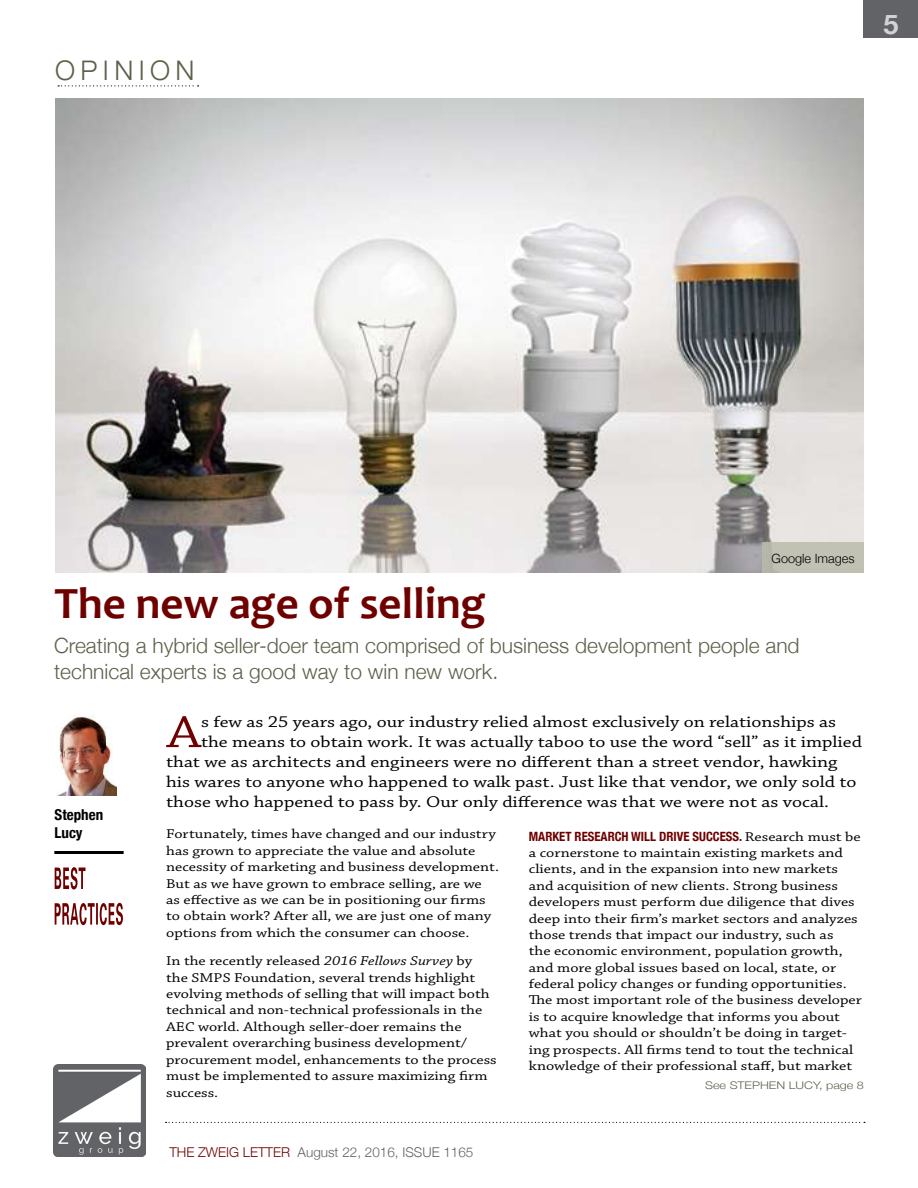
<style>
.page{position:relative;width:918px;height:1188px;background:#fff}
.page>*{position:absolute;margin:0;border:0;box-sizing:border-box;transform-origin:0 0}
.t1{font:46.95px "Chaparral Pro";color:#6f0000;scale:1.2 1}
.t2{font:700 45px "Candara";color:#6f0000}
.t3{font:300 27px "Helvetica Neue";letter-spacing:.2em;color:#5f604b}
.t4{font:700 27px "Helvetica Neue";color:#d1d3d4}
.t5{font:300 21px/25.2px "Helvetica Neue";color:#5f604b}
.t6{font:16.5px "Chaparral Pro";color:#000;scale:1.2 1}
.t7{font:700 condensed 15px/18px "Helvetica Neue";color:#000}
.t8{font:13.5px/16.4px "Chaparral Pro";color:#000;scale:1.2 1}
.t9{font:300 13.5px "Helvetica Neue";color:#626366}
.t10{font:700 condensed 12.75px "Helvetica Neue";color:#6f0000}
.t11{font:300 12.75px "Helvetica Neue";color:#000}
.t12{font:300 10.5px "Helvetica Neue";color:#5f604b;scale:1.2 1}
.s1{font-style:italic}
.s2{color:#6f0000}
.s3{font-family:"Chaparral Pro";font-weight:400;font-stretch:normal;font-size:13.5px;color:#000}
</style>
<div class="page">
<img style="left:53px;top:1064px;width:93px;height:92px">
<div style="left:864px;top:0;width:54px;height:38px;background:#626366"></div>
<svg style="left:166px;top:1122px;width:699px;height:1px"></svg>
<svg style="left:58px;top:85px;width:141px;height:1px"></svg>
<img style="left:58px;top:716px;width:59px;height:79px">
<hr style="left:54px;top:851px;width:70px;height:3px;background:#000">
<svg style="left:55px;top:903px;width:68px;height:22px"></svg>
<svg style="left:55px;top:867px;width:31px;height:22px"></svg>
<img style="left:55px;top:99px;width:809px;height:473px">
<div style="left:763px;top:542px;width:101px;height:30px;background:#c1c1b4"></div>
<h3 class="t3" style="left:55px;top:49px;width:141px">OPINION</h3>
<h3 class="t4" style="left:883px;top:3px;width:17px">5</h3>
<p class="t11" style="left:772px;top:548px;width:85px">Google Images</p>
<h2 class="t2" style="left:55px;top:575px;width:433px">The new age of selling</h2>
<h3 class="t5" style="left:54px;top:632px;width:747px">Creating a hybrid seller-doer team comprised of business development people and technical experts is a good way to win new work.</h3>
<p class="t7" style="left:55px;top:805px;width:50px">Stephen<br>Lucy</p>
<h1 class="t1" style="left:167px;top:706px;width:30px">A</h1>
<p class="t6" style="left:201px;top:713px;width:531px">s few as 25 years ago, our industry relied almost exclusively on relationships as</p>
<p class="t6" style="left:201px;top:733px;width:552px">the means to obtain work. It was actually taboo to use the word “sell” as it implied</p>
<p class="t6" style="left:166px;top:753px;width:561px">that we as architects and engineers were no different than a street vendor, hawking</p>
<p class="t6" style="left:166px;top:773px;width:577px">his wares to anyone who happened to walk past. Just like that vendor, we only sold to</p>
<p class="t6" style="left:166px;top:793px;width:554px">those who happened to pass by. Our only difference was that we were not as vocal.</p>
<p class="t8" style="left:166px;top:826px;width:279px">Fortunately, times have changed and our industry has grown to appreciate the value and absolute necessity of marketing and business development.<br>But as we have grown to embrace selling, are we as effective as we can be in positioning our firms to obtain work? After all, we are just one of many options from which the consumer can choose.</p>
<p class="t8" style="left:166px;top:953px;width:277px">In the recently released <span class="s1">2016 Fellows Survey</span> by the SMPS Foundation, several trends highlight evolving methods of selling that will impact both technical and non-technical professionals in the AEC world. Although seller-doer remains the prevalent overarching business development/ procurement model, enhancements to the process must be implemented to assure maximizing firm success.</p>
<p class="t9" style="left:169px;top:1142px;width:306px"><span class="s2">THE ZWEIG LETTER</span> August 22, 2016, ISSUE 1165</p>
<p class="t10" style="left:529px;top:825px;width:333px">MARKET RESEARCH WILL DRIVE SUCCESS. <span class="s3">Research must be</span></p>
<p class="t8" style="left:529px;top:845px;width:279px">a cornerstone to maintain existing markets and clients, and in the expansion into new markets and acquisition of new clients. Strong business developers must perform due diligence that dives deep into their firm’s market sectors and analyzes those trends that impact our industry, such as<br>the economic environment, population growth, and more global issues based on local, state, or federal policy changes or funding opportunities.<br>The most important role of the business developer is to acquire knowledge that informs you about what you should or shouldn’t be doing in target&shy;ing prospects. All firms tend to tout the technical knowledge of their professional staff, but market</p>
<p class="t12" style="left:705px;top:1077px;width:134px">See STEPHEN LUCY, page 8</p>
</div>
